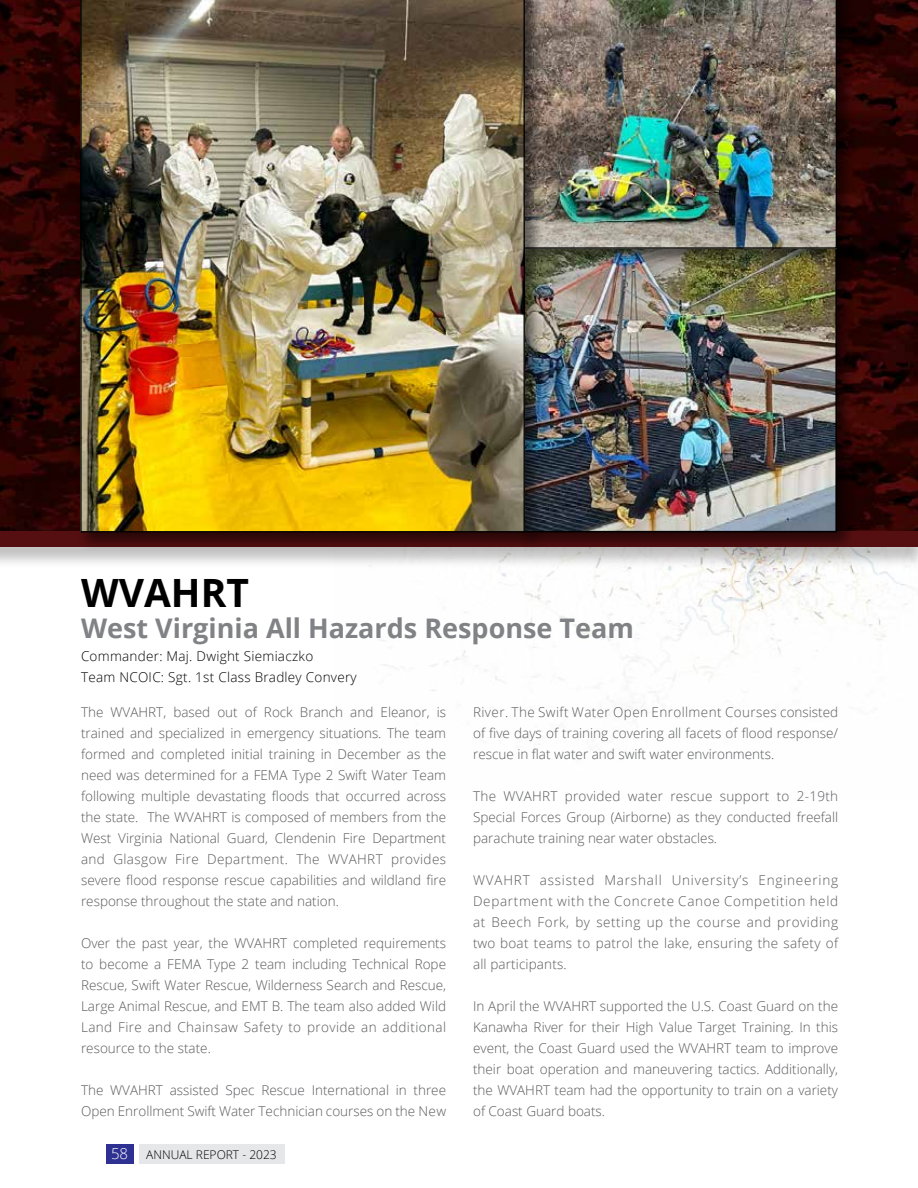
<style>
.page{position:relative;width:918px;height:1188px;background:#fff}
.page>*{position:absolute;margin:0;border:0;box-sizing:border-box;transform-origin:0 0}
.t1{font:700 39px "Open Sans";color:#000}
.t2{font:700 27px "Open Sans";color:#808285}
.t3{font:300 13.5px/21px "Open Sans";color:#58595b;text-align:justify}
.t4{font:300 13.5px/21px "Open Sans";letter-spacing:.02em;color:#000}
.t5{font:300 12px "Open Sans";color:#000}
.s1{font-size:15px;color:#fff}
</style>
<div class="page">
<img style="left:380px;top:569px;width:527px;height:170px">
<img style="left:856px;top:0;width:62px;height:530px">
<img style="left:0;top:0;width:76px;height:530px">
<div style="left:0;top:530px;width:918px;height:39px;background:#000;opacity:.25"></div>
<div style="left:0;top:531px;width:918px;height:15px;background:#560f11"></div>
<div style="left:518px;top:243px;width:338px;height:309px;background:#000;opacity:.5"></div>
<img style="left:544px;top:268px;width:290px;height:261px">
<div style="left:517px;top:0;width:339px;height:268px;background:#000;opacity:.5"></div>
<img style="left:544px;top:0;width:293px;height:249px">
<div style="left:76px;top:0;width:468px;height:552px;background:#000;opacity:.5"></div>
<img style="left:80px;top:0;width:445px;height:532px">
<div style="left:106px;top:1145px;width:27px;height:19px;background:#2e3092"></div>
<div style="left:139px;top:1144px;width:145px;height:20px;background:#e6e7e8"></div>
<h1 class="t1" style="left:81px;top:565px;width:170px">WVAHRT</h1>
<h2 class="t2" style="left:81px;top:609px;width:554px">West Virginia All Hazards Response Team</h2>
<p class="t4" style="left:81px;top:645px;width:277px">Commander: Maj. Dwight Siemiaczko<br>Team NCOIC: Sgt. 1st Class Bradley Convery</p>
<p class="t3" style="left:473px;top:701px;width:367px">River. The Swift Water Open Enrollment Courses consisted of five days of training covering all facets of flood response/ rescue in flat water and swift water environments.</p>
<p class="t3" style="left:473px;top:785px;width:367px">The WVAHRT provided water rescue support to 2-19th Special Forces Group (Airborne) as they conducted freefall parachute training near water obstacles.</p>
<p class="t3" style="left:473px;top:869px;width:367px">WVAHRT assisted Marshall University’s Engineering Department with the Concrete Canoe Competition held at Beech Fork, by setting up the course and providing two boat teams to patrol the lake, ensuring the safety of all participants.</p>
<p class="t3" style="left:473px;top:995px;width:367px">In April the WVAHRT supported the U.S. Coast Guard on the Kanawha River for their High Value Target Training. In this event, the Coast Guard used the WVAHRT team to improve their boat operation and maneuvering tactics. Additionally, the WVAHRT team had the opportunity to train on a variety of Coast Guard boats.</p>
<p class="t5" style="left:111px;top:1146px;width:167px"><span class="s1">58</span> ANNUAL REPORT - 2023</p>
<p class="t3" style="left:81px;top:701px;width:367px">The WVAHRT, based out of Rock Branch and Eleanor, is trained and specialized in emergency situations. The team formed and completed initial training in December as the need was determined for a FEMA Type 2 Swift Water Team following multiple devastating floods that occurred across the state. The WVAHRT is composed of members from the West Virginia National Guard, Clendenin Fire Department and Glasgow Fire Department. The WVAHRT provides severe flood response rescue capabilities and wildland fire response throughout the state and nation.</p>
<p class="t3" style="left:81px;top:932px;width:367px">Over the past year, the WVAHRT completed requirements to become a FEMA Type 2 team including Technical Rope Rescue, Swift Water Rescue, Wilderness Search and Rescue, Large Animal Rescue, and EMT B. The team also added Wild Land Fire and Chainsaw Safety to provide an additional resource to the state.</p>
<p class="t3" style="left:81px;top:1079px;width:367px">The WVAHRT assisted Spec Rescue International in three<br>Open Enrollment Swift Water Technician courses on the New</p>
</div>
